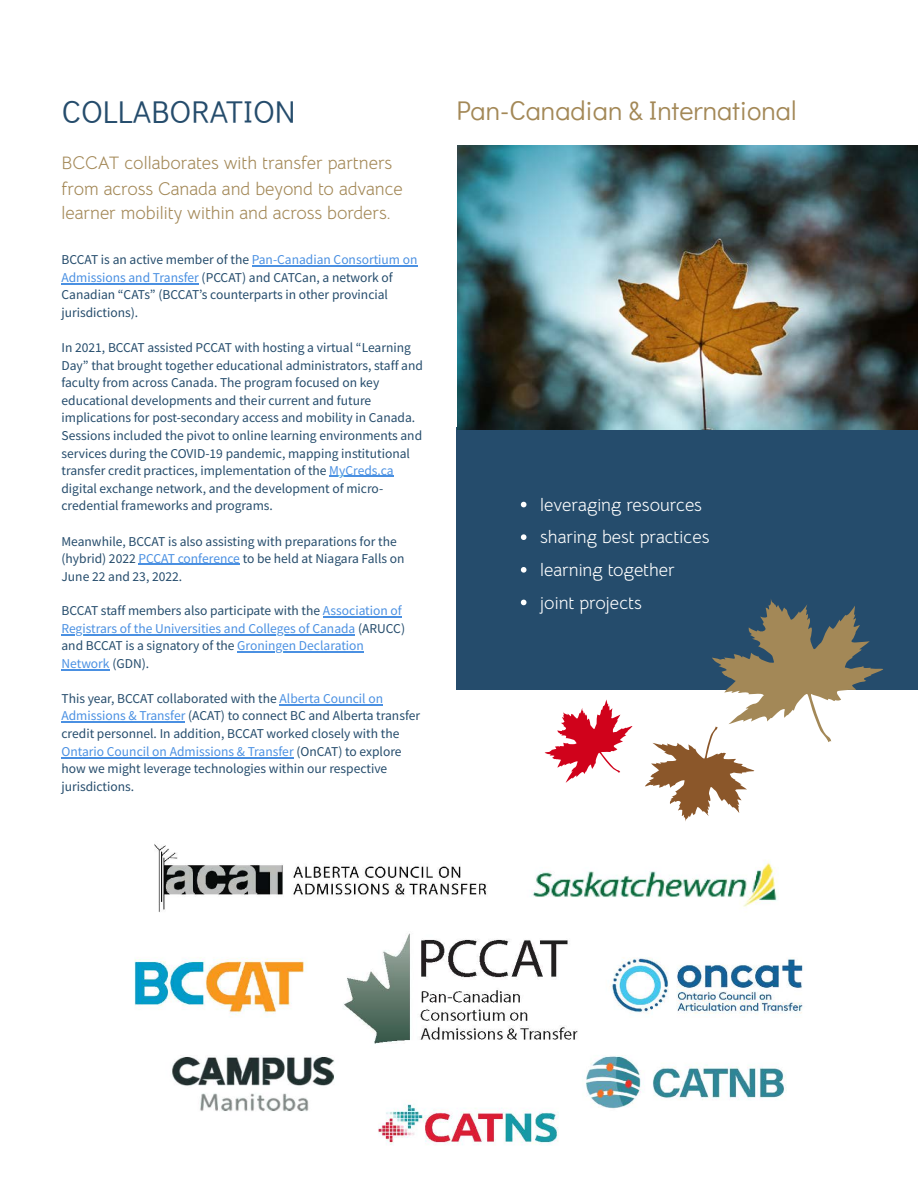
<style>
.page{position:relative;width:918px;height:1188px;background:#fff}
.page>*{position:absolute;margin:0;border:0;box-sizing:border-box;transform-origin:0 0}
.t1{font:31.5px "Didact Gothic";color:#254c6c}
.t2{font:27px "Didact Gothic";color:#a38857}
.t3{font:18px/25.3px "Bellota Text";color:#a38857}
.t4{font:18px/32.7px "Bellota Text";color:#fff}
.t5{font:13.5px/17.4px "Source Sans Pro";color:#254c6c}
.t6{font:13.5px/17.7px "Source Sans Pro";color:#4a90e2}
.s1{color:#4a90e2}
.s2{color:#254c6c}
</style>
<div class="page">
<div style="left:457px;top:428px;width:461px;height:262px;background:#254c6c"></div>
<svg style="left:521px;top:502px;width:5px;height:5px"></svg>
<svg style="left:521px;top:534px;width:5px;height:6px"></svg>
<hr style="left:252px;top:266px;width:166px;height:1px;background:#4a90e2">
<hr style="left:61px;top:284px;width:138px;height:1px;background:#4a90e2">
<hr style="left:329px;top:476px;width:65px;height:1px;background:#4a90e2">
<hr style="left:139px;top:564px;width:101px;height:1px;background:#4a90e2">
<hr style="left:323px;top:617px;width:79px;height:1px;background:#4a90e2">
<hr style="left:61px;top:634px;width:294px;height:2px;background:#4a90e2">
<hr style="left:237px;top:651px;width:127px;height:1px;background:#4a90e2">
<hr style="left:61px;top:669px;width:49px;height:2px;background:#4a90e2">
<hr style="left:280px;top:704px;width:103px;height:1px;background:#4a90e2">
<hr style="left:61px;top:721px;width:124px;height:1px;background:#4a90e2">
<hr style="left:61px;top:757px;width:233px;height:1px;background:#4a90e2">
<img style="left:458px;top:145px;width:460px;height:285px">
<svg style="left:521px;top:567px;width:362px;height:255px"></svg>
<img style="left:134px;top:844px;width:669px;height:301px">
<p class="t1" style="left:62px;top:90px;width:235px">COLLABORATION</p>
<p class="t2" style="left:456px;top:92px;width:342px">Pan-Canadian &amp; International</p>
<p class="t3" style="left:62px;top:150px;width:343px">BCCAT collaborates with transfer partners from across Canada and beyond to advance learner mobility within and across borders.</p>
<p class="t5" style="left:61px;top:251px;width:358px;line-height:18px">BCCAT is an active member of the <span class="s1">Pan-Canadian Consortium on<br>Admissions and Transfer</span> (PCCAT) and CATCan, a network of</p>
<p class="t5" style="left:61px;top:286px;width:328px">Canadian “CATs” (BCCAT’s counterparts in other provincial</p>
<p class="t5" style="left:61px;top:304px;width:78px">jurisdictions).</p>
<p class="t5" style="left:61px;top:339px;width:363px">In 2021, BCCAT assisted PCCAT with hosting a virtual “Learning<br>Day” that brought together educational administrators, staff and faculty from across Canada. The program focused on key</p>
<p class="t5" style="left:61px;top:392px;width:311px">educational developments and their current and future</p>
<p class="t5" style="left:61px;top:408px;width:355px">implications for post-secondary access and mobility in Canada.</p>
<p class="t5" style="left:61px;top:426px;width:362px">Sessions included the pivot to online learning environments and services during the COVID-19 pandemic, mapping institutional transfer credit practices, implementation of the <span class="s1">MyCreds.ca </span>digital exchange network, and the development of micro&shy;credential frameworks and programs.</p>
<p class="t5" style="left:61px;top:532px;width:345px">Meanwhile, BCCAT is also assisting with preparations for the (hybrid) 2022 <span class="s1">PCCAT conference</span> to be held at Niagara Falls on<br>June 22 and 23, 2022.</p>
<p class="t6" style="left:61px;top:602px;width:345px"><span class="s2">BCCAT staff members also participate with the</span> Association of Registrars of the Universities and Colleges of Canada <span class="s2">(ARUCC) and BCCAT is a signatory of the</span> Groningen Declaration Network <span class="s2">(GDN).</span></p>
<p class="t5" style="left:61px;top:689px;width:360px">This year, BCCAT collaborated with the <span class="s1">Alberta Council on Admissions &amp; Transfer</span> (ACAT) to connect BC and Alberta transfer credit personnel. In addition, BCCAT worked closely with the <span class="s1">Ontario Council on Admissions &amp; Transfer</span> (OnCAT) to explore</p>
<p class="t5" style="left:61px;top:759px;width:327px;line-height:18px">how we might leverage technologies within our respective jurisdictions.</p>
<p class="t4" style="left:540px;top:488px;width:163px">leveraging resources</p>
<p class="t4" style="left:540px;top:521px;width:171px">sharing best practices learning together joint projects</p>
</div>
